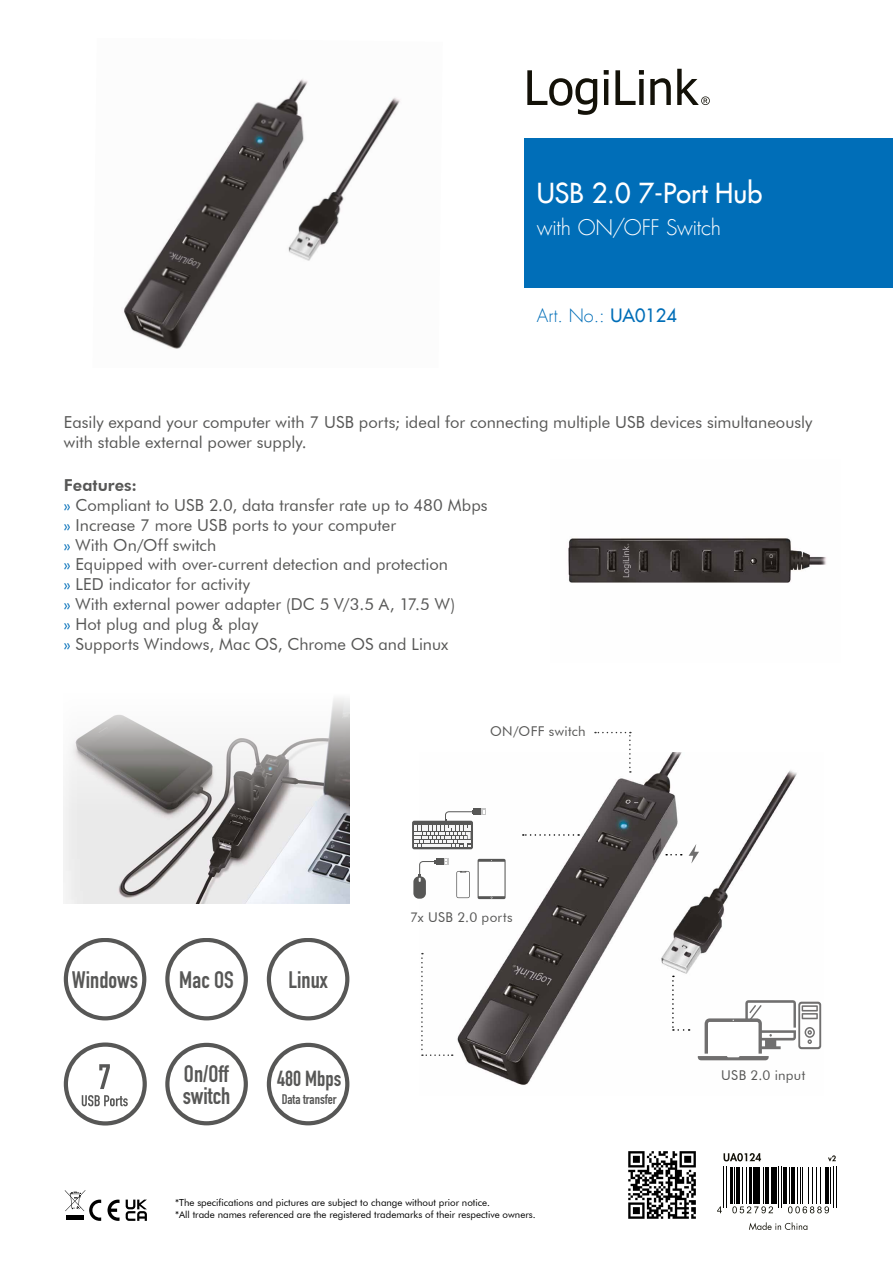
<style>
.page{position:relative;width:893px;height:1263px;background:#fff}
.page>*{position:absolute;margin:0;border:0;box-sizing:border-box;transform-origin:0 0}
.t1{font:27px "Futura LT";color:#fff}
.t2{font:700 23.55px/21.6px "DIN Condensed";color:#575756}
.t3{font:700 21.6px "DIN Condensed";color:#575756}
.t4{font:300 21px "Futura LT";letter-spacing:-.02em;color:#fff}
.t5{font:300 18px "Futura LT";color:#006eb8}
.t6{font:16.5px/19.8px "Futura BT";color:#575756}
.t7{font:700 13.65px "DIN Condensed";color:#575756}
.t8{font:13.5px "Futura BT";letter-spacing:.025em;color:#575756}
.t9{font:9.75px/11.7px "Futura BT";color:#000}
.s1{font-weight:400}
.s2{font-weight:800}
.s3{color:#006eb8}
</style>
<div class="page">
<svg style="left:65px;top:1190px;width:36px;height:31px"></svg>
<svg style="left:108px;top:1199px;width:12px;height:22px"></svg>
<svg style="left:126px;top:1199px;width:21px;height:22px"></svg>
<div style="left:524px;top:138px;width:369px;height:150px;background:#006eb8"></div>
<svg style="left:527px;top:69px;width:183px;height:46px"></svg>
<img style="left:124px;top:79px;width:276px;height:270px">
<svg style="left:628px;top:1151px;width:68px;height:68px"></svg>
<img style="left:419px;top:752px;width:403px;height:333px">
<svg style="left:456px;top:871px;width:14px;height:27px"></svg>
<svg style="left:478px;top:859px;width:28px;height:40px"></svg>
<svg style="left:481px;top:808px;width:5px;height:7px"></svg>
<div style="left:474px;top:808px;width:7px;height:7px;background:#575756"></div>
<div style="left:412px;top:821px;width:61px;height:28px;background:#575756;border-radius:2px"></div>
<svg style="left:414px;top:810px;width:62px;height:37px"></svg>
<div style="left:413px;top:876px;width:13px;height:23px;background:#575756;border-radius:5px"></div>
<svg style="left:439px;top:858px;width:10px;height:7px"></svg>
<div style="left:436px;top:858px;width:8px;height:7px;background:#575756"></div>
<svg style="left:419px;top:860px;width:20px;height:22px"></svg>
<svg style="left:595px;top:732px;width:36px;height:41px"></svg>
<svg style="left:421px;top:953px;width:32px;height:103px"></svg>
<svg style="left:698px;top:1000px;width:123px;height:60px"></svg>
<img style="left:64px;top:698px;width:285px;height:206px">
<img style="left:568px;top:538px;width:258px;height:45px">
<svg style="left:165px;top:1043px;width:83px;height:82px"></svg>
<svg style="left:267px;top:1043px;width:82px;height:82px"></svg>
<svg style="left:64px;top:938px;width:82px;height:82px"></svg>
<svg style="left:165px;top:938px;width:83px;height:82px"></svg>
<svg style="left:267px;top:938px;width:82px;height:82px"></svg>
<svg style="left:689px;top:844px;width:10px;height:19px"></svg>
<svg style="left:723px;top:1153px;width:38px;height:8px"></svg>
<svg style="left:828px;top:1155px;width:8px;height:6px"></svg>
<svg style="left:749px;top:1222px;width:58px;height:8px"></svg>
<svg style="left:732px;top:1206px;width:41px;height:7px"></svg>
<svg style="left:788px;top:1206px;width:41px;height:7px"></svg>
<svg style="left:717px;top:1206px;width:5px;height:7px"></svg>
<hr style="left:723px;top:1166px;width:1px;height:42px;background:#000">
<hr style="left:726px;top:1166px;width:1px;height:42px;background:#000">
<hr style="left:730px;top:1166px;width:2px;height:37px;background:#000">
<hr style="left:734px;top:1166px;width:1px;height:37px;background:#000">
<hr style="left:736px;top:1166px;width:4px;height:37px;background:#000">
<hr style="left:742px;top:1166px;width:1px;height:37px;background:#000">
<hr style="left:746px;top:1166px;width:1px;height:37px;background:#000">
<hr style="left:750px;top:1166px;width:2px;height:37px;background:#000">
<hr style="left:753px;top:1166px;width:3px;height:37px;background:#000">
<hr style="left:758px;top:1166px;width:2px;height:37px;background:#000">
<hr style="left:763px;top:1166px;width:1px;height:37px;background:#000">
<hr style="left:765px;top:1166px;width:3px;height:37px;background:#000">
<hr style="left:771px;top:1166px;width:2px;height:37px;background:#000">
<hr style="left:775px;top:1166px;width:2px;height:37px;background:#000">
<hr style="left:778px;top:1166px;width:1px;height:42px;background:#000">
<hr style="left:781px;top:1166px;width:1px;height:42px;background:#000">
<hr style="left:783px;top:1166px;width:3px;height:37px;background:#000">
<hr style="left:789px;top:1166px;width:1px;height:37px;background:#000">
<hr style="left:791px;top:1166px;width:4px;height:37px;background:#000">
<hr style="left:797px;top:1166px;width:1px;height:37px;background:#000">
<hr style="left:800px;top:1166px;width:1px;height:37px;background:#000">
<hr style="left:802px;top:1166px;width:1px;height:37px;background:#000">
<hr style="left:808px;top:1166px;width:1px;height:37px;background:#000">
<hr style="left:812px;top:1166px;width:1px;height:37px;background:#000">
<hr style="left:816px;top:1166px;width:1px;height:37px;background:#000">
<hr style="left:820px;top:1166px;width:1px;height:37px;background:#000">
<hr style="left:825px;top:1166px;width:3px;height:37px;background:#000">
<hr style="left:830px;top:1166px;width:1px;height:37px;background:#000">
<hr style="left:833px;top:1166px;width:1px;height:42px;background:#000">
<hr style="left:836px;top:1166px;width:1px;height:42px;background:#000">
<svg style="left:672px;top:976px;width:18px;height:55px"></svg>
<svg style="left:666px;top:854px;width:16px;height:1px"></svg>
<svg style="left:523px;top:834px;width:56px;height:2px"></svg>
<svg style="left:64px;top:1042px;width:83px;height:83px"></svg>
<h1 class="t1" style="left:537px;top:176px;width:227px">USB 2.0 7-Port Hub</h1>
<p class="t4" style="left:537px;top:214px;width:186px">with ON/OFF Switch</p>
<p class="t5" style="left:537px;top:305px;width:141px">Art. No.: <span class="s1">UA0124</span></p>
<p class="t6" style="left:64px;top:412px;width:750px">Easily expand your computer with 7 USB ports; ideal for connecting multiple USB devices simultaneously with stable external power supply.</p>
<p class="t6" style="left:64px;top:475px;width:425px"><span class="s2">Features:<br></span><span class="s3">»</span> Compliant to USB 2.0, data transfer rate up to 480 Mbps <span class="s3">»</span> Increase 7 more USB ports to your computer<br><span class="s3">»</span> With On/Off switch<br><span class="s3">»</span> Equipped with over-current detection and protection<br><span class="s3">»</span> LED indicator for activity<br><span class="s3">»</span> With external power adapter (DC 5 V/3.5 A, 17.5 W)<br><span class="s3">»</span> Hot plug and plug &amp; play<br><span class="s3">»</span> Supports Windows, Mac OS, Chrome OS and Linux</p>
<p class="t8" style="left:490px;top:723px;width:97px">ON/OFF switch</p>
<h2 class="t2" style="left:72px;top:969px;width:68px">Windows</h2>
<h2 class="t2" style="left:179px;top:969px;width:56px">Mac OS</h2>
<h2 class="t2" style="left:288px;top:969px;width:41px">Linux</h2>
<h2 class="t2" style="left:183px;top:1063px;width:49px">On/Off switch</h2>
<h3 class="t3" style="left:277px;top:1064px;width:66px">480 Mbps</h3>
<p class="t7" style="left:282px;top:1090px;width:57px">Data transfer</p>
<p class="t8" style="left:410px;top:909px;width:104px">7x USB 2.0 ports</p>
<p class="t9" style="left:175px;top:1197px;width:362px">*The specifications and pictures are subject to change without prior notice.<br>*All trade names referenced are the registered trademarks of their respective owners.</p>
<p class="t8" style="left:721px;top:1067px;width:85px">USB 2.0 input</p>
</div>
